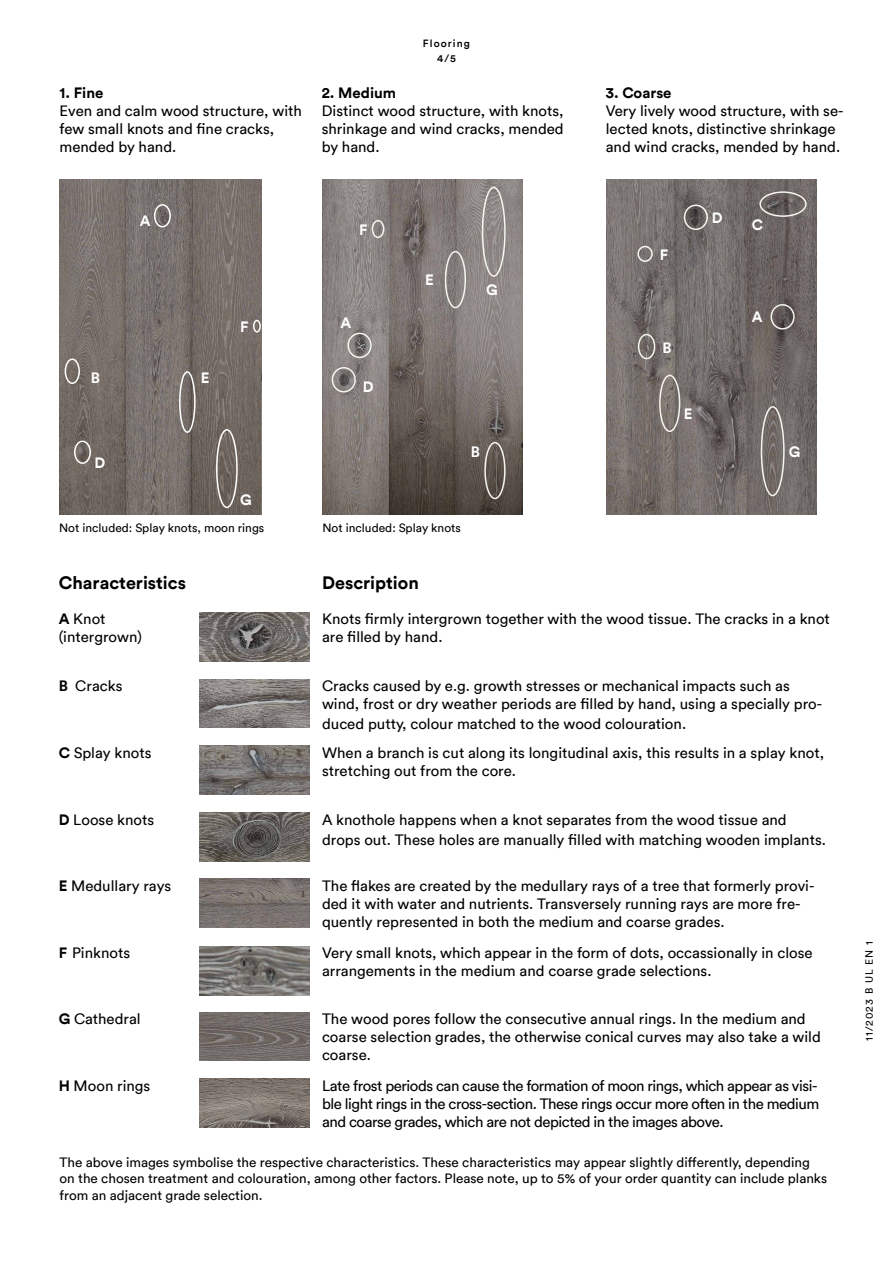
<style>
.page{position:relative;width:893px;height:1263px;background:#fff}
.page>*{position:absolute;margin:0;border:0;box-sizing:border-box;transform-origin:0 0}
.t1{font:700 18px "Circular TT";color:#000}
.t2{font:15px/18px "Circular TT";color:#000}
.t3{font:15px/18px "Circular TT";letter-spacing:-.03em;color:#000}
.t4{font:700 15px "Circular TT";color:#000}
.t5{font:700 15px "Circular TT";color:#fff}
.t6{font:13.5px/16.2px "Circular TT";color:#000}
.t7{font:12px "Circular TT";color:#000}
.t8{font:10.5px "Circular TT";letter-spacing:.1em;color:#000}
.t9{font:500 10.5px/15px "Circular TT";letter-spacing:.1em;color:#000;text-align:center}
.s1{font-weight:700}
</style>
<div class="page">
<img style="left:60px;top:179px;width:201px;height:335px">
<img style="left:323px;top:179px;width:199px;height:335px">
<img style="left:200px;top:612px;width:109px;height:49px">
<img style="left:200px;top:679px;width:110px;height:49px">
<img style="left:200px;top:746px;width:110px;height:49px">
<img style="left:200px;top:813px;width:110px;height:48px">
<img style="left:200px;top:878px;width:110px;height:50px">
<div style="left:65px;top:358px;width:15px;height:26px;border:2px solid #fff;border-radius:50%"></div>
<div style="left:74px;top:441px;width:17px;height:23px;border:2px solid #fff;border-radius:50%"></div>
<div style="left:154px;top:204px;width:17px;height:23px;border:2px solid #fff;border-radius:50%"></div>
<div style="left:216px;top:429px;width:22px;height:79px;border:2px solid #fff;border-radius:50%"></div>
<div style="left:253px;top:320px;width:8px;height:13px;border:2px solid #fff;border-radius:50%"></div>
<div style="left:179px;top:371px;width:17px;height:62px;border:2px solid #fff;border-radius:50%"></div>
<div style="left:372px;top:220px;width:12px;height:18px;border:2px solid #f5f5ef;border-radius:50%"></div>
<div style="left:482px;top:187px;width:24px;height:90px;border:2px solid #f5f5ef;border-radius:50%"></div>
<div style="left:347px;top:333px;width:25px;height:25px;border:2px solid #f5f5ef;border-radius:50%"></div>
<div style="left:332px;top:367px;width:24px;height:25px;border:2px solid #f5f5ef;border-radius:50%"></div>
<div style="left:445px;top:251px;width:21px;height:57px;border:2px solid #f5f5ef;border-radius:50%"></div>
<div style="left:484px;top:442px;width:22px;height:57px;border:2px solid #f5f5ef;border-radius:50%"></div>
<img style="left:606px;top:179px;width:211px;height:335px">
<div style="left:638px;top:334px;width:17px;height:25px;border:2px solid #f5f5ef;border-radius:50%"></div>
<div style="left:659px;top:375px;width:21px;height:57px;border:2px solid #f5f5ef;border-radius:50%"></div>
<div style="left:684px;top:205px;width:24px;height:25px;border:2px solid #f5f5ef;border-radius:50%"></div>
<div style="left:759px;top:191px;width:48px;height:26px;border:2px solid #f5f5ef;border-radius:50%"></div>
<div style="left:770px;top:304px;width:25px;height:26px;border:2px solid #f5f5ef;border-radius:50%"></div>
<div style="left:761px;top:406px;width:24px;height:90px;border:2px solid #f5f5ef;border-radius:50%"></div>
<div style="left:637px;top:246px;width:16px;height:16px;border:2px solid #f5f5ef;border-radius:50%"></div>
<img style="left:200px;top:946px;width:110px;height:49px">
<img style="left:200px;top:1079px;width:110px;height:48px">
<img style="left:200px;top:1012px;width:110px;height:49px">
<p class="t4" style="left:60px;top:83px;width:45px">1. Fine</p>
<p class="t2" style="left:60px;top:101px;width:244px">Even and calm wood structure, with few small knots and fine cracks, mended by hand.</p>
<p class="t9" style="left:423px;top:35px;width:49px">Flooring<br>4/5</p>
<p class="t4" style="left:322px;top:83px;width:76px">2. Medium</p>
<p class="t2" style="left:322px;top:101px;width:243px;text-align:justify">Distinct wood structure, with knots, shrinkage and wind cracks, mended by hand.</p>
<p class="t4" style="left:606px;top:83px;width:67px">3. Coarse</p>
<p class="t2" style="left:606px;top:101px;width:239px">Very lively wood structure, with se&shy;lected knots, distinctive shrinkage and wind cracks, mended by hand.</p>
<p class="t5" style="left:140px;top:211px;width:12px">A</p>
<p class="t5" style="left:91px;top:368px;width:11px">B</p>
<p class="t5" style="left:95px;top:453px;width:12px">D</p>
<p class="t5" style="left:201px;top:368px;width:10px">E</p>
<p class="t5" style="left:240px;top:317px;width:10px">F</p>
<p class="t5" style="left:240px;top:490px;width:13px">G</p>
<p class="t7" style="left:59px;top:521px;width:207px">Not included: Splay knots, moon rings</p>
<p class="t5" style="left:359px;top:220px;width:10px">F</p>
<p class="t5" style="left:341px;top:313px;width:12px">A</p>
<p class="t5" style="left:363px;top:377px;width:12px">D</p>
<p class="t5" style="left:425px;top:270px;width:10px">E</p>
<p class="t5" style="left:486px;top:280px;width:13px">G</p>
<p class="t5" style="left:471px;top:442px;width:11px">B</p>
<p class="t7" style="left:322px;top:521px;width:140px">Not included: Splay knots</p>
<p class="t5" style="left:660px;top:245px;width:10px">F</p>
<p class="t5" style="left:712px;top:208px;width:12px">D</p>
<p class="t5" style="left:662px;top:338px;width:11px">B</p>
<p class="t5" style="left:684px;top:404px;width:10px">E</p>
<p class="t5" style="left:752px;top:215px;width:13px">C</p>
<p class="t5" style="left:752px;top:307px;width:12px">A</p>
<p class="t5" style="left:789px;top:442px;width:13px">G</p>
<p class="t1" style="left:59px;top:571px;width:129px">Characteristics</p>
<p class="t1" style="left:322px;top:571px;width:98px">Description</p>
<p class="t2" style="left:59px;top:610px;width:85px"><span class="s1">A</span> Knot (intergrown)</p>
<p class="t2" style="left:59px;top:677px;width:65px"><span class="s1">B</span> Cracks</p>
<p class="t2" style="left:322px;top:610px;width:509px">Knots firmly intergrown together with the wood tissue. The cracks in a knot are filled by hand.</p>
<p class="t2" style="left:322px;top:677px;width:502px">Cracks caused by e.g. growth stresses or mechanical impacts such as wind, frost or dry weather periods are filled by hand, using a specially pro-</p>
<p class="t2" style="left:322px;top:709px;width:504px;line-height:29px">duced putty, colour matched to the wood colouration.<br>When a branch is cut along its longitudinal axis, this results in a splay knot,</p>
<p class="t2" style="left:322px;top:761px;width:196px">stretching out from the core.</p>
<p class="t2" style="left:322px;top:809px;width:505px;line-height:19.8px">A knothole happens when a knot separates from the wood tissue and drops out. These holes are manually filled with matching wooden implants.</p>
<p class="t2" style="left:322px;top:876px;width:494px">The flakes are created by the medullary rays of a tree that formerly provi&shy;ded it with water and nutrients. Transversely running rays are more fre&shy;quently represented in both the medium and coarse grades.</p>
<p class="t2" style="left:322px;top:944px;width:492px">Very small knots, which appear in the form of dots, occassionally in close arrangements in the medium and coarse grade selections.</p>
<p class="t2" style="left:59px;top:743px;width:94px"><span class="s1">C</span> Splay knots</p>
<p class="t2" style="left:59px;top:810px;width:97px"><span class="s1">D</span> Loose knots</p>
<p class="t2" style="left:59px;top:876px;width:114px"><span class="s1">E</span> Medullary rays</p>
<p class="t2" style="left:59px;top:944px;width:73px"><span class="s1">F</span> Pinknots</p>
<p class="t2" style="left:322px;top:1010px;width:500px">The wood pores follow the consecutive annual rings. In the medium and coarse selection grades, the otherwise conical curves may also take a wild coarse.</p>
<p class="t3" style="left:322px;top:1076px;width:499px">Late frost periods can cause the formation of moon rings, which appear as visi&shy;ble light rings in the cross-section. These rings occur more often in the medium and coarse grades, which are not depicted in the images above.</p>
<p class="t6" style="left:60px;top:1154px;width:769px">The above images symbolise the respective characteristics. These characteristics may appear slightly differently, depending on the chosen treatment and colouration, among other factors. Please note, up to 5% of your order quantity can include planks from an adjacent grade selection.</p>
<p class="t2" style="left:59px;top:1010px;width:84px"><span class="s1">G</span> Cathedral</p>
<p class="t2" style="left:59px;top:1076px;width:93px"><span class="s1">H</span> Moon rings</p>
<p class="t8" style="left:863px;top:1040px;width:101px;rotate:-90deg">11/2023 B UL EN 1</p>
</div>
